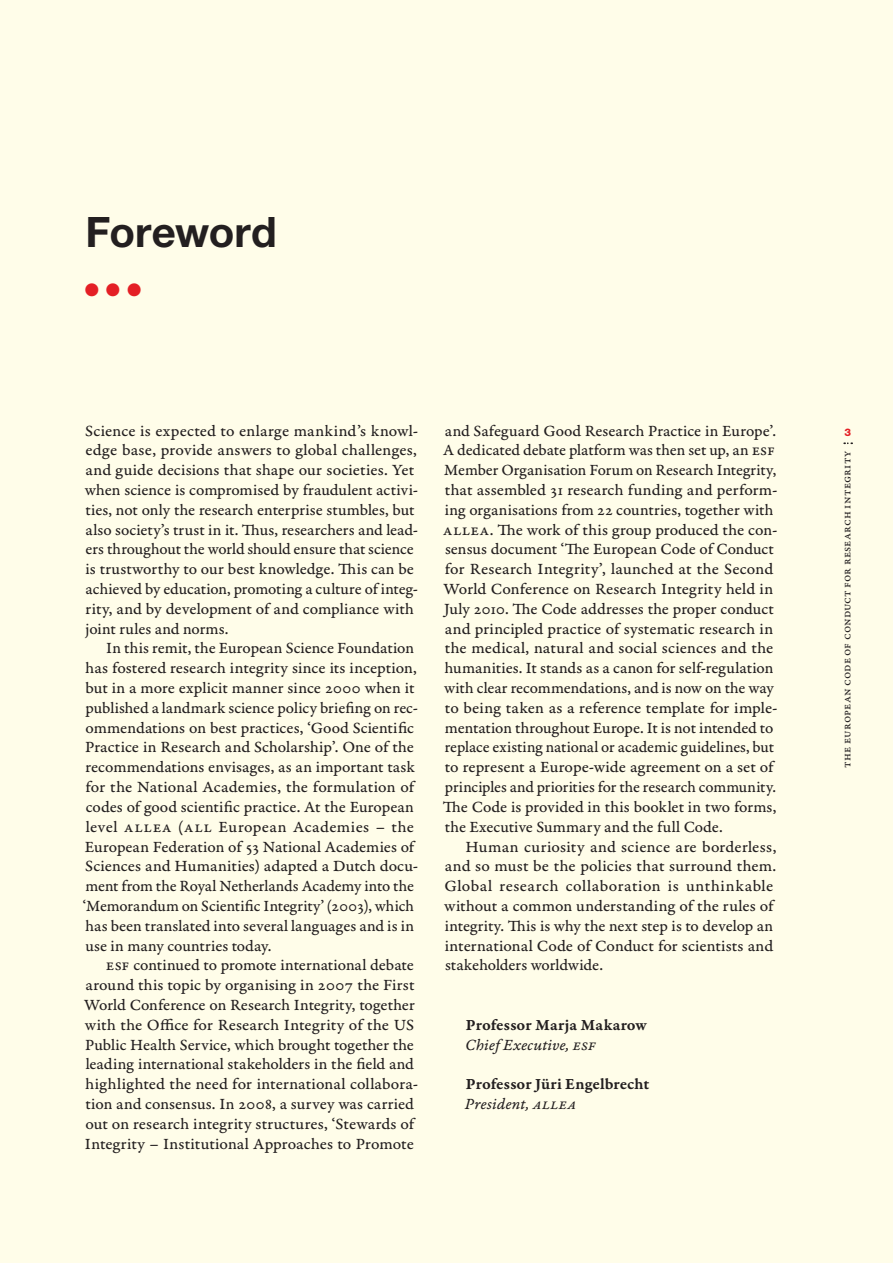
<style>
.page{position:relative;width:893px;height:1263px;background:#fffde9}
.page>*{position:absolute;margin:0;border:0;box-sizing:border-box;transform-origin:0 0}
.t1{font:700 42px "Helvetica Neue LT Std";color:#231f20}
.t2{font:18px "Zapf Dingbats ITC";color:#e41f25}
.t3{font:16.5px/19.8px "Garamond Premr Pro Capt";letter-spacing:.005em;color:#231f20}
.t4{font:16.5px "Garamond Premr Pro Smbd Capt";color:#231f20}
.t5{font:16.5px "Garamond Premr Pro It Capt";letter-spacing:.01em;color:#231f20}
.t6{font:12px "Garamond Premr Pro Capt";letter-spacing:.01em;color:#231f20}
.t7{font:800 10.5px "Helvetica Neue LT Std";color:#e41f25}
</style>
<div class="page">
<svg style="left:844px;top:442px;width:8px;height:2px"></svg>
<h1 class="t1" style="left:86px;top:206px;width:193px">Foreword</h1>
<p class="t2" style="left:85px;top:282px;width:58px">●●●</p>
<p class="t3" style="left:443px;top:421px;width:336px">and Safeguard Good Research Practice in Europe’.<br>A dedicated debate platform was then set up, an ESF Member Organisation Forum on Research Integrity, that assembled 31 research funding and perform&shy;ing organisations from 22 countries, together with ALLEA. The work of this group produced the con&shy;sensus document ‘The European Code of Conduct for Research Integrity’, launched at the Second World Conference on Research Integrity held in July 2010. The Code addresses the proper conduct and principled practice of systematic research in the medical, natural and social sciences and the humanities. It stands as a canon for self-regulation with clear recommendations, and is now on the way to being taken as a reference template for imple&shy;mentation throughout Europe. It is not intended to replace existing national or academic guidelines, but to represent a Europe-wide agreement on a set of principles and priorities for the research community.<br>The Code is provided in this booklet in two forms, the Executive Summary and the full Code.</p>
<p class="t3" style="left:444px;top:837px;width:334px;text-indent:21px">Human curiosity and science are borderless, and so must be the policies that surround them.<br>Global research collaboration is unthinkable without a common understanding of the rules of integrity. This is why the next step is to develop an international Code of Conduct for scientists and stakeholders worldwide.</p>
<p class="t3" style="left:85px;top:421px;width:334px">Science is expected to enlarge mankind’s knowl-</p>
<p class="t7" style="left:844px;top:426px;width:8px">3</p>
<p class="t3" style="left:85px;top:441px;width:335px">edge base, provide answers to global challenges, and guide decisions that shape our societies. Yet when science is compromised by fraudulent activi&shy;ties, not only the research enterprise stumbles, but also society’s trust in it. Thus, researchers and lead&shy;ers throughout the world should ensure that science is trustworthy to our best knowledge. This can be achieved by education, promoting a culture of integ&shy;rity, and by development of and compliance with joint rules and norms.</p>
<p class="t3" style="left:83px;top:639px;width:337px;text-indent:23px">In this remit, the European Science Foundation has fostered research integrity since its inception, but in a more explicit manner since 2000 when it published a landmark science policy briefing on rec&shy;ommendations on best practices, ‘Good Scientific Practice in Research and Scholarship’. One of the recommendations envisages, as an important task for the National Academies, the formulation of codes of good scientific practice. At the European level ALLEA (ALL European Academies – the European Federation of 53 National Academies of Sciences and Humanities) adapted a Dutch docu&shy;ment from the Royal Netherlands Academy into the ‘Memorandum on Scientific Integrity’ (2003), which has been translated into several languages and is in use in many countries today.</p>
<p class="t3" style="left:84px;top:956px;width:336px;text-indent:22px">ESF continued to promote international debate around this topic by organising in 2007 the First World Conference on Research Integrity, together with the Office for Research Integrity of the US Public Health Service, which brought together the leading international stakeholders in the field and highlighted the need for international collabora&shy;tion and consensus. In 2008, a survey was carried out on research integrity structures, ‘Stewards of Integrity – Institutional Approaches to Promote</p>
<p class="t6" style="left:840px;top:768px;width:318px;rotate:-90deg">The European Code of Conduct for Research Integrity</p>
<p class="t4" style="left:466px;top:1015px;width:183px">Professor Marja Makarow</p>
<p class="t5" style="left:465px;top:1034px;width:132px">Chief Executive, ESF</p>
<p class="t4" style="left:466px;top:1074px;width:185px">Professor Jüri Engelbrecht</p>
<p class="t5" style="left:465px;top:1094px;width:113px">President, ALLEA</p>
</div>
